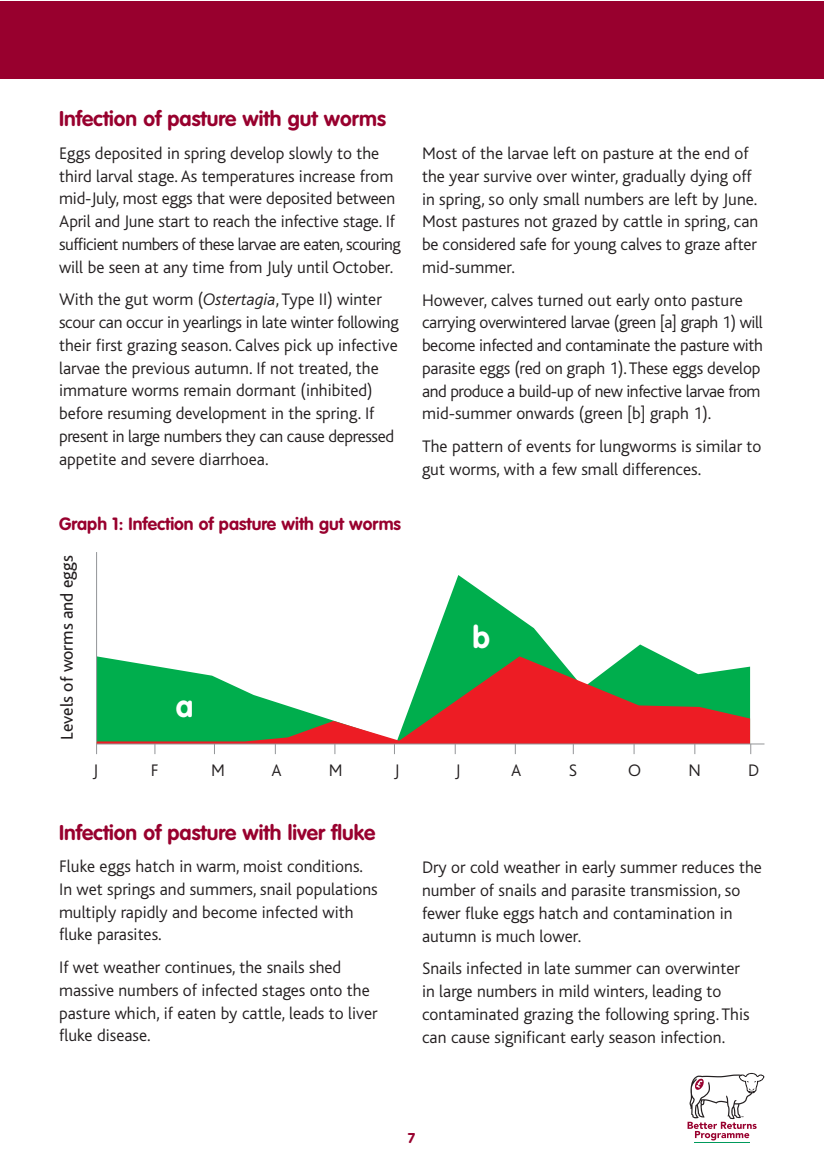
<style>
.page{position:relative;width:824px;height:1171px;background:#fff}
.page>*{position:absolute;margin:0;border:0;box-sizing:border-box;transform-origin:0 0}
.t1{font:700 30.62px "VAG Rounded";color:#fff}
.t2{font:700 21px "VAG Rounded";color:#98002e}
.t3{font:17.85px "Bliss";color:#231f20}
.t4{font:300 17.5px/22.8px "Bliss";color:#231f20}
.t5{font:300 17.5px/22.8px "Bliss";letter-spacing:-.02em;color:#231f20}
.t6{font:700 17.5px "VAG Rounded";color:#98002e}
.t7{font:700 14px "VAG Rounded";color:#98002e}
.s1{font-style:italic}
</style>
<div class="page">
<svg style="left:428px;top:575px;width:235px;height:81px"></svg>
<svg style="left:97px;top:656px;width:653px;height:87px"></svg>
<hr style="left:694px;top:1142px;width:55px;height:1px;background:#009a5b">
<svg style="left:687px;top:1073px;width:77px;height:67px"></svg>
<div style="left:0;top:1px;width:823px;height:77px;background:#98002e"></div>
<hr style="left:97px;top:743px;width:667px;height:1px;background:#939598">
<hr style="left:96px;top:552px;width:1px;height:189px;background:#939598">
<p class="t2" style="left:59px;top:110px;width:328px">Infection of pasture with gut worms</p>
<p class="t4" style="left:59px;top:143px;width:343px">Eggs deposited in spring develop slowly to the third larval stage. As temperatures increase from mid-July, most eggs that were deposited between April and June start to reach the infective stage. If sufficient numbers of these larvae are eaten, scouring will be seen at any time from July until October.</p>
<p class="t4" style="left:59px;top:290px;width:341px">With the gut worm (<span class="s1">Ostertagia</span>, Type II) winter scour can occur in yearlings in late winter following their first grazing season. Calves pick up infective larvae the previous autumn. If not treated, the immature worms remain dormant (inhibited) before resuming development in the spring. If present in large numbers they can cause depressed appetite and severe diarrhoea.</p>
<p class="t6" style="left:59px;top:517px;width:343px">Graph 1: Infection of pasture with gut worms</p>
<p class="t3" style="left:60px;top:739px;width:186px;rotate:-90deg">Levels of worms and eggs</p>
<h1 class="t1" style="left:176px;top:694px;width:19px">a</h1>
<p class="t4" style="left:422px;top:143px;width:338px">Most of the larvae left on pasture at the end of the year survive over winter, gradually dying off in spring, so only small numbers are left by June.<br>Most pastures not grazed by cattle in spring, can be considered safe for young calves to graze after mid-summer.</p>
<p class="t5" style="left:422px;top:290px;width:342px">However, calves turned out early onto pasture carrying overwintered larvae (green [a] graph 1) will become infected and contaminate the pasture with parasite eggs (red on graph 1).These eggs develop and produce a build-up of new infective larvae from mid-summer onwards (green [b] graph 1).</p>
<p class="t4" style="left:422px;top:436px;width:341px">The pattern of events for lungworms is similar to gut worms, with a few small differences.</p>
<h1 class="t1" style="left:472px;top:624px;width:19px">b</h1>
<p class="t4" style="left:93px;top:760px;width:7px">J</p>
<p class="t4" style="left:151px;top:760px;width:9px">F</p>
<p class="t4" style="left:211px;top:760px;width:15px">M</p>
<p class="t4" style="left:271px;top:760px;width:12px">A</p>
<p class="t4" style="left:329px;top:760px;width:15px">M</p>
<p class="t4" style="left:394px;top:760px;width:7px">J</p>
<p class="t4" style="left:455px;top:760px;width:7px">J</p>
<p class="t4" style="left:511px;top:760px;width:12px">A</p>
<p class="t4" style="left:568px;top:760px;width:10px">S</p>
<p class="t4" style="left:628px;top:760px;width:14px">O</p>
<p class="t4" style="left:688px;top:760px;width:14px">N</p>
<p class="t4" style="left:748px;top:760px;width:13px">D</p>
<p class="t2" style="left:59px;top:823px;width:318px">Infection of pasture with liver fluke</p>
<p class="t4" style="left:59px;top:856px;width:320px">Fluke eggs hatch in warm, moist conditions.<br>In wet springs and summers, snail populations multiply rapidly and become infected with fluke parasites.</p>
<p class="t4" style="left:59px;top:957px;width:320px">If wet weather continues, the snails shed massive numbers of infected stages onto the pasture which, if eaten by cattle, leads to liver fluke disease.</p>
<p class="t4" style="left:422px;top:858px;width:341px">Dry or cold weather in early summer reduces the number of snails and parasite transmission, so fewer fluke eggs hatch and contamination in autumn is much lower.</p>
<p class="t4" style="left:422px;top:958px;width:329px">Snails infected in late summer can overwinter in large numbers in mild winters, leading to contaminated grazing the following spring. This can cause significant early season infection.</p>
<p class="t7" style="left:407px;top:1132px;width:9px">7</p>
</div>
